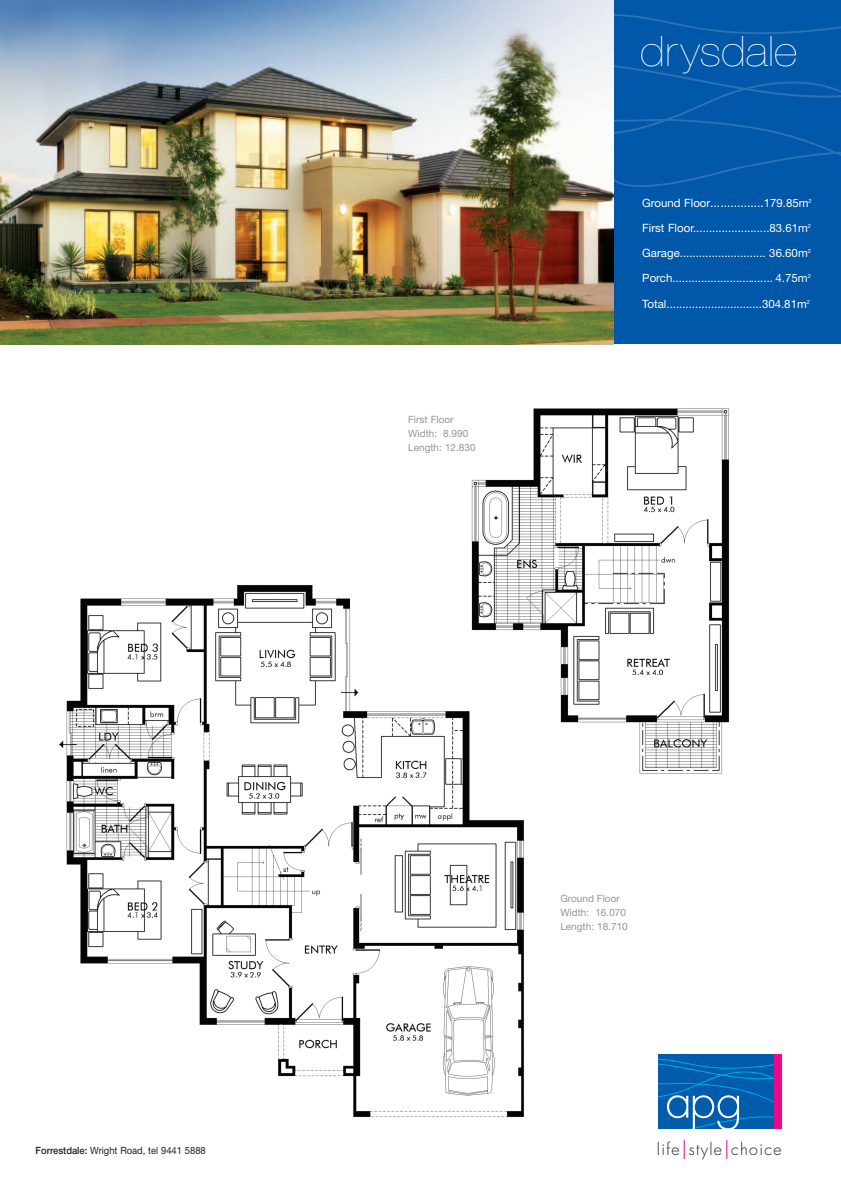
<style>
.page{position:relative;width:841px;height:1189px;background:#fff}
.page>*{position:absolute;margin:0;border:0;box-sizing:border-box;transform-origin:0 0}
.t1{font:200 42.1px "Helvetica Neue";color:#fff;scale:1.1 1}
.t2{font:300 16px "Futura";letter-spacing:.08em;color:#231f20}
.t3{font:11.4px "Helvetica Neue";color:#fff}
.t4{font:10px/14px "Helvetica Neue";color:#939598}
.t5{font:10px "Helvetica Neue";color:#231f20;scale:.94 1}
.s1{font-weight:500}
.s2{font-size:12px}
</style>
<div class="page">
<img style="left:0;top:0;width:840px;height:1159px">
<p class="t5" style="left:36px;top:1147px;width:182px"><span class="s1">Forrestdale:</span> Wright Road, tel 9441 5888</p>
<p class="t4" style="left:408px;top:413px;width:69px">First Floor<br>Width: 8.990<br>Length: 12.830</p>
<h1 class="t1" style="left:639px;top:36px;width:144px">drysdale</h1>
<p class="t3" style="left:642px;top:199px;width:171px">Ground Floor<span class="s2">................</span>179.85m<sup>2</sup></p>
<p class="t3" style="left:642px;top:224px;width:170px">First Floor........................83.61m<sup>2</sup></p>
<p class="t3" style="left:642px;top:249px;width:170px">Garage........................... 36.60m<sup>2</sup></p>
<p class="t3" style="left:642px;top:274px;width:170px">Porch................................ 4.75m<sup>2</sup></p>
<p class="t3" style="left:642px;top:299px;width:169px">Total..............................304.81m<sup>2</sup></p>
<p class="t4" style="left:560px;top:892px;width:69px">Ground Floor<br>Width: 16.070<br>Length: 18.710</p>
<h2 class="t2" style="left:656px;top:1141px;width:126px">life style choice</h2>
</div>
